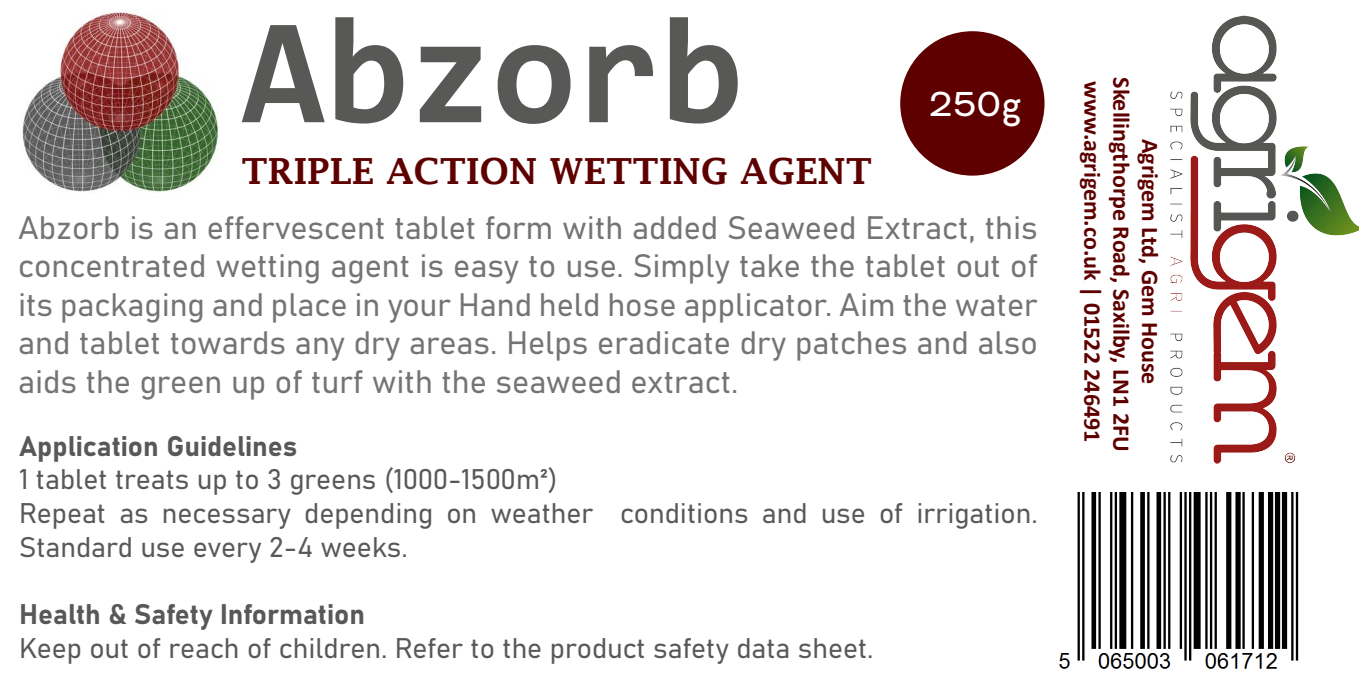
<style>
.page{position:relative;width:1361px;height:681px;background:#fff}
.page>*{position:absolute;margin:0;border:0;box-sizing:border-box;transform-origin:0 0}
.t1{font:700 152px "Consolas";color:#585856}
.t2{font:40px "Bicyclette";color:#fff}
.t3{font:600 36px "Lucida Fax";color:#5f0000}
.t4{font:32px/38.4px "Bahnschrift";color:#747473;text-align:justify}
.t5{font:28px/33.6px "Bahnschrift";color:#585856}
.t6{font:700 24px/28.8px "Calibri";color:#5f0000;text-align:center}
</style>
<div class="page">
<img style="left:22px;top:12px;width:197px;height:180px">
<img style="left:1170px;top:15px;width:188px;height:449px">
<div style="left:900px;top:31px;width:144px;height:144px;background:#5f0000;border-radius:50%"></div>
<img style="left:1059px;top:492px;width:240px;height:177px">
<p class="t1" style="left:241px;top:-25px;width:503px">Abzorb</p>
<p class="t3" style="left:242px;top:151px;width:632px">TRIPLE ACTION WETTING AGENT</p>
<p class="t2" style="left:928px;top:80px;width:93px">250g</p>
<p class="t4" style="left:18px;top:206px;width:1021px">Abzorb is an effervescent tablet form with added Seaweed Extract, this concentrated wetting agent is easy to use. Simply take the tablet out of its packaging and place in your Hand held hose applicator. Aim the water and tablet towards any dry areas. Helps eradicate dry patches and also aids the green up of turf with the seaweed extract.</p>
<p class="t5" style="left:19px;top:427px;width:280px">Application Guidelines</p>
<p class="t5" style="left:19px;top:460px;width:540px">1 tablet treats up to 3 greens (1000-1500m²)</p>
<p class="t5" style="left:19px;top:494px;width:1020px">Repeat as necessary depending on weather conditions and use of irrigation.<br>Standard use every 2-4 weeks.</p>
<p class="t5" style="left:19px;top:595px;width:347px">Health &amp; Safety Information</p>
<p class="t5" style="left:19px;top:628px;width:856px">Keep out of reach of children. Refer to the product safety data sheet.</p>
<p class="t6" style="left:1165px;top:77px;width:375px;rotate:90deg">Agrigem Ltd, Gem House<br>Skellingthorpe Road, Saxilby, LN1 2FU</p>
<p class="t6" style="left:1107px;top:81px;width:362px;rotate:90deg">www.agrigem.co.uk | 01522 246491</p>
</div>
